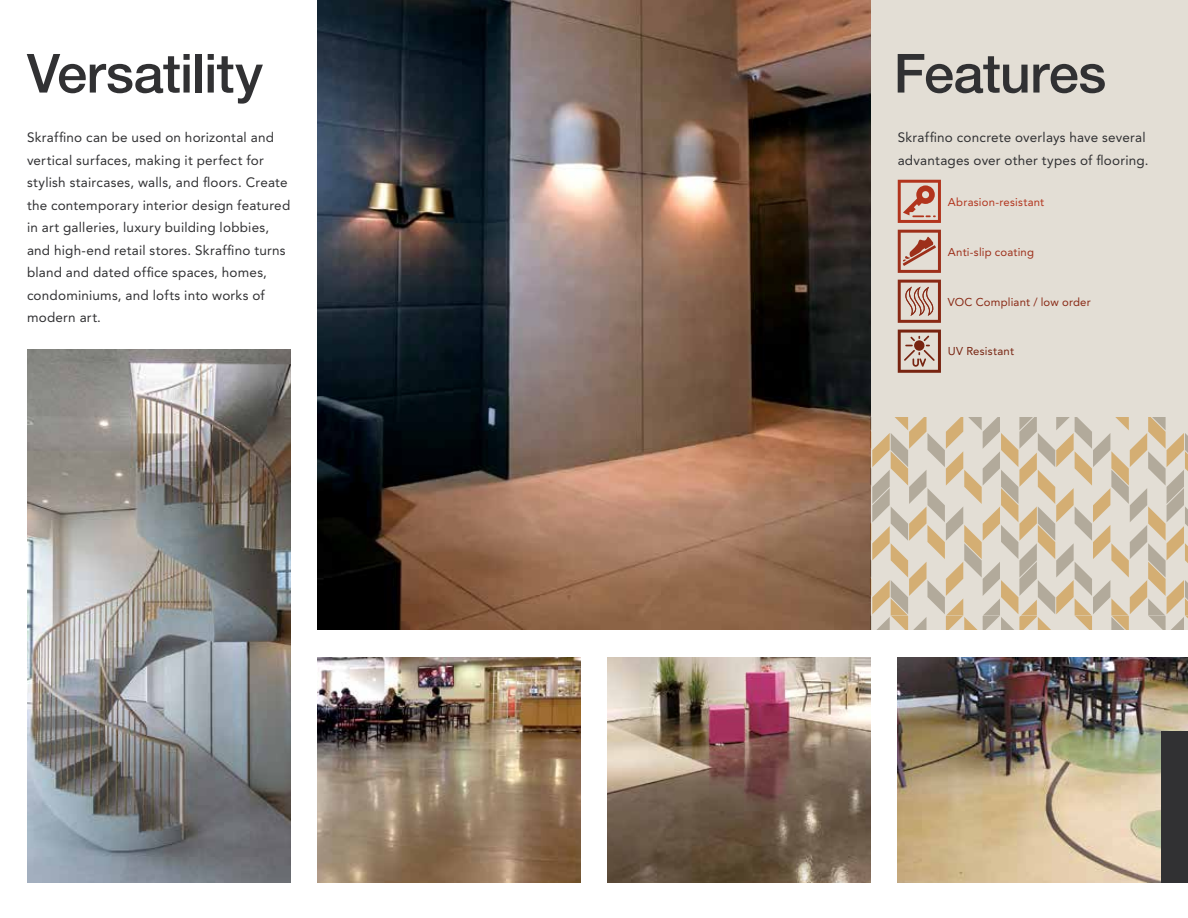
<style>
.page{position:relative;width:1188px;height:918px;background:#fff}
.page>*{position:absolute;margin:0;border:0;box-sizing:border-box;transform-origin:0 0}
.t1{font:500 54px "Helvetica Neue LT Std";letter-spacing:-.015em;color:#313133}
.t2{font:13.5px/22.5px "Avenir LT Std";letter-spacing:.015em;color:#313133}
.t3{font:11.4px "Avenir LT Std";letter-spacing:.015em;color:#892915}
.t4{font:11.4px "Avenir LT Std";letter-spacing:.02em;color:#b2341d}
.t5{font:11.4px "Avenir LT Std";letter-spacing:.015em;color:#9d2f1a}
.t6{font:11.4px "Avenir LT Std";letter-spacing:.02em;color:#772310}
</style>
<div class="page">
<div style="left:871px;top:0;width:317px;height:630px;background:#e3ded5"></div>
<img style="left:317px;top:0;width:554px;height:630px">
<svg style="left:898px;top:180px;width:43px;height:43px"></svg>
<svg style="left:898px;top:230px;width:43px;height:43px"></svg>
<svg style="left:898px;top:280px;width:43px;height:43px"></svg>
<svg style="left:898px;top:330px;width:43px;height:43px"></svg>
<img style="left:317px;top:658px;width:263px;height:225px">
<img style="left:27px;top:349px;width:263px;height:534px">
<svg style="left:871px;top:418px;width:317px;height:212px"></svg>
<img style="left:608px;top:658px;width:263px;height:225px">
<img style="left:898px;top:658px;width:290px;height:225px">
<div style="left:1161px;top:732px;width:27px;height:151px;background:#313133"></div>
<h1 class="t1" style="left:27px;top:41px;width:238px">Versatility</h1>
<p class="t2" style="left:27px;top:126px;width:265px">Skraffino can be used on horizontal and vertical surfaces, making it perfect for stylish staircases, walls, and floors. Create the contemporary interior design featured in art galleries, luxury building lobbies, and high-end retail stores. Skraffino turns bland and dated office spaces, homes, condominiums, and lofts into works of modern art.</p>
<h1 class="t1" style="left:894px;top:41px;width:214px">Features</h1>
<p class="t2" style="left:898px;top:126px;width:252px">Skraffino concrete overlays have several advantages over other types of flooring.</p>
<p class="t4" style="left:948px;top:195px;width:98px">Abrasion-resistant</p>
<p class="t5" style="left:948px;top:245px;width:88px">Anti-slip coating</p>
<p class="t3" style="left:948px;top:295px;width:144px">VOC Compliant / low order</p>
<p class="t6" style="left:948px;top:345px;width:68px">UV Resistant</p>
</div>
